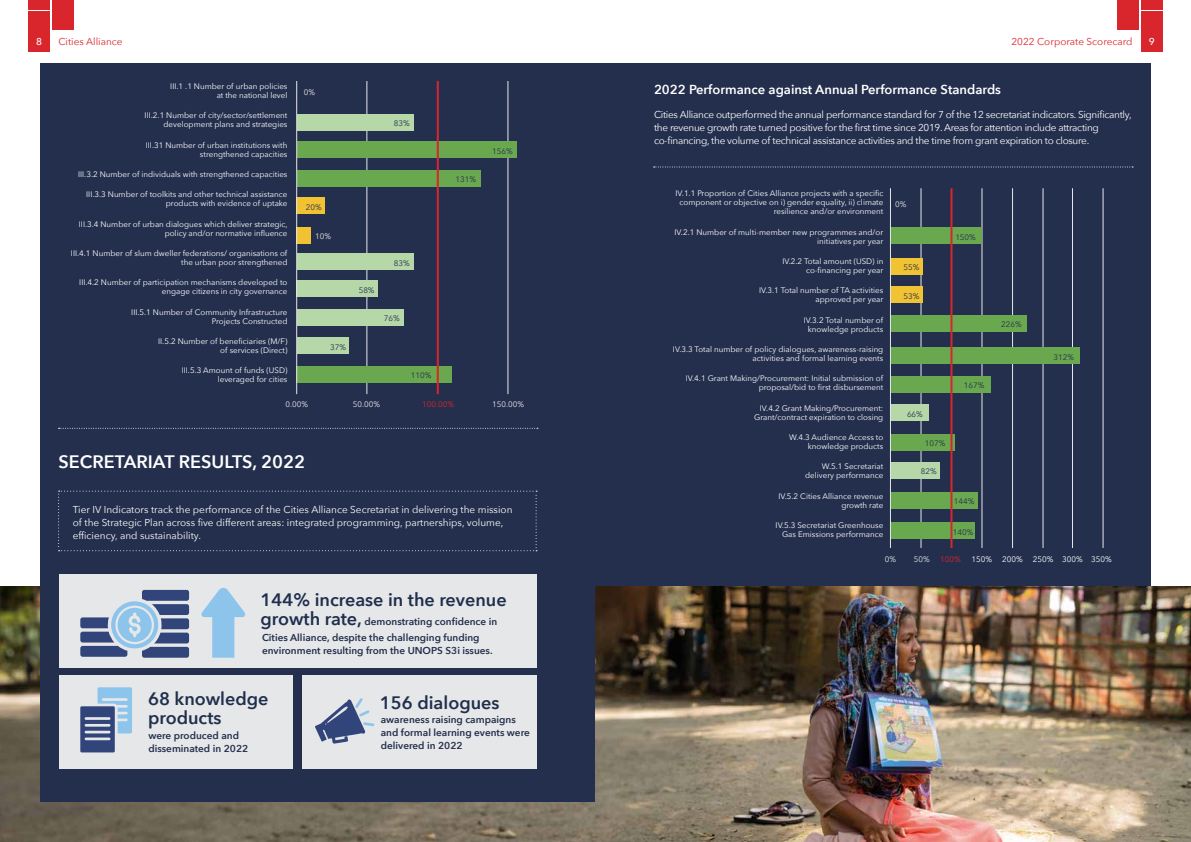
<style>
.page{position:relative;width:1191px;height:842px;background:#fff}
.page>*{position:absolute;margin:0;border:0;box-sizing:border-box;transform-origin:0 0}
.t1{font:600 18px/19px "Avenir Next";color:#1f2f4d}
.t2{font:600 18px "Avenir Next";color:#fff}
.t3{font:600 13px "Avenir Next";color:#fff}
.t4{font:10px/13px "Avenir Next";letter-spacing:-.03em;color:#fff}
.t5{font:600 10px/13px "Avenir Next";color:#242f4d}
.t6{font:10px/13px "Avenir Next";color:#fff}
.t7{font:10px "Avenir Next";color:#d9252c}
.t8{font:500 10px "Avenir Next";color:#fff}
.t9{font:8px/9px "Avenir Next";color:#fff;text-align:right}
.t10{font:8px "Avenir Next";color:#242f4d}
.t11{font:8px "Avenir Next";color:#e6e7e8}
.t12{font:8px "Avenir Next";color:#d9252c}
.s1{font-size:18px;color:#1f2f4d}
</style>
<div class="page">
<div style="left:28px;top:0;width:22px;height:10px;background:#d9252c"></div>
<div style="left:52px;top:0;width:22px;height:30px;background:#d9252c"></div>
<div style="left:28px;top:11px;width:22px;height:41px;background:#d9252c"></div>
<div style="left:1140px;top:0;width:22px;height:10px;background:#d9252c"></div>
<div style="left:1117px;top:0;width:22px;height:30px;background:#d9252c"></div>
<div style="left:1140px;top:11px;width:22px;height:41px;background:#d9252c"></div>
<img style="left:0;top:587px;width:595px;height:255px">
<div style="left:41px;top:63px;width:1110px;height:739px;background:#242f4d"></div>
<hr style="left:367px;top:81px;width:1px;height:313px;background:#e6e7e8">
<hr style="left:508px;top:81px;width:1px;height:313px;background:#e6e7e8">
<div style="left:297px;top:114px;width:116px;height:17px;background:#b6d7a8"></div>
<div style="left:297px;top:253px;width:116px;height:17px;background:#b6d7a8"></div>
<div style="left:297px;top:141px;width:219px;height:17px;background:#6aa84f"></div>
<div style="left:297px;top:280px;width:81px;height:17px;background:#b6d7a8"></div>
<div style="left:297px;top:338px;width:51px;height:16px;background:#b6d7a8"></div>
<div style="left:297px;top:170px;width:183px;height:17px;background:#6aa84f"></div>
<div style="left:297px;top:309px;width:106px;height:17px;background:#b6d7a8"></div>
<div style="left:297px;top:366px;width:155px;height:17px;background:#6aa84f"></div>
<div style="left:297px;top:197px;width:28px;height:17px;background:#f1c232"></div>
<div style="left:297px;top:227px;width:14px;height:17px;background:#f1c232"></div>
<hr style="left:437px;top:81px;width:2px;height:313px;background:#d9252c">
<hr style="left:296px;top:81px;width:1px;height:313px;background:#e6e7e8">
<hr style="left:981px;top:188px;width:1px;height:360px;background:#e6e7e8">
<hr style="left:1072px;top:188px;width:1px;height:360px;background:#e6e7e8">
<hr style="left:921px;top:188px;width:1px;height:360px;background:#e6e7e8">
<hr style="left:1012px;top:188px;width:1px;height:360px;background:#e6e7e8">
<hr style="left:1102px;top:188px;width:1px;height:360px;background:#e6e7e8">
<hr style="left:1042px;top:188px;width:1px;height:360px;background:#e6e7e8">
<svg style="left:59px;top:428px;width:479px;height:1px"></svg>
<div style="left:59px;top:575px;width:478px;height:93px;background:#e6e7e8"></div>
<div style="left:59px;top:675px;width:234px;height:93px;background:#e6e7e8"></div>
<div style="left:302px;top:675px;width:235px;height:93px;background:#e6e7e8"></div>
<svg style="left:58px;top:491px;width:479px;height:60px"></svg>
<div style="left:890px;top:227px;width:92px;height:17px;background:#6aa84f"></div>
<div style="left:890px;top:286px;width:32px;height:17px;background:#f1c232"></div>
<div style="left:890px;top:434px;width:65px;height:17px;background:#6aa84f"></div>
<div style="left:890px;top:347px;width:189px;height:17px;background:#6aa84f"></div>
<div style="left:890px;top:522px;width:85px;height:17px;background:#6aa84f"></div>
<div style="left:890px;top:258px;width:33px;height:17px;background:#f1c232"></div>
<div style="left:890px;top:404px;width:39px;height:17px;background:#b6d7a8"></div>
<div style="left:890px;top:315px;width:136px;height:17px;background:#6aa84f"></div>
<div style="left:890px;top:492px;width:87px;height:17px;background:#6aa84f"></div>
<div style="left:890px;top:462px;width:49px;height:17px;background:#b6d7a8"></div>
<div style="left:890px;top:376px;width:101px;height:17px;background:#6aa84f"></div>
<hr style="left:890px;top:188px;width:1px;height:360px;background:#e6e7e8">
<hr style="left:950px;top:188px;width:2px;height:360px;background:#d9252c">
<img style="left:595px;top:587px;width:596px;height:255px">
<svg style="left:653px;top:167px;width:480px;height:1px"></svg>
<svg style="left:201px;top:588px;width:44px;height:70px"></svg>
<svg style="left:80px;top:590px;width:109px;height:68px"></svg>
<svg style="left:80px;top:687px;width:52px;height:65px"></svg>
<svg style="left:315px;top:698px;width:59px;height:46px"></svg>
<p class="t8" style="left:36px;top:33px;width:7px">8</p>
<p class="t7" style="left:58px;top:33px;width:66px">Cities Alliance</p>
<p class="t7" style="left:1011px;top:33px;width:123px">2022 Corporate Scorecard</p>
<p class="t8" style="left:1148px;top:33px;width:7px">9</p>
<p class="t9" style="left:170px;top:81px;width:119px">III.1 .1 Number of urban policies at the national level</p>
<p class="t9" style="left:145px;top:111px;width:144px">III.2.1 Number of city/sector/settlement development plans and strategies</p>
<p class="t9" style="left:146px;top:140px;width:143px">III.31 Number of urban institutions with strengthened capacities</p>
<p class="t9" style="left:78px;top:169px;width:211px">III.3.2 Number of individuals with strengthened capacities</p>
<p class="t9" style="left:86px;top:190px;width:203px">III.3.3 Number of toolkits and other technical assistance products with evidence of uptake</p>
<p class="t9" style="left:79px;top:219px;width:210px">III.3.4 Number of urban dialogues which deliver strategic, policy and/or normative influence</p>
<p class="t9" style="left:71px;top:248px;width:218px">III.4.1 Number of slum dweller federations/ organisations of the urban poor strengthened</p>
<p class="t9" style="left:79px;top:278px;width:210px">III.4.2 Number of participation mechanisms developed to engage citizens in city governance</p>
<p class="t9" style="left:131px;top:307px;width:158px">III.5.1 Number of Community Infrastructure<br>Projects Constructed</p>
<p class="t9" style="left:158px;top:336px;width:131px">II.5.2 Number of beneficiaries (M/F) of services (Direct)</p>
<p class="t9" style="left:182px;top:366px;width:107px">III.5.3 Amount of funds (USD) leveraged for cities</p>
<p class="t11" style="left:304px;top:86px;width:13px">0%</p>
<p class="t10" style="left:394px;top:117px;width:17px">83%</p>
<p class="t10" style="left:306px;top:200px;width:17px">20%</p>
<p class="t11" style="left:315px;top:230px;width:17px">10%</p>
<p class="t10" style="left:330px;top:340px;width:17px">37%</p>
<p class="t10" style="left:359px;top:283px;width:17px">58%</p>
<p class="t10" style="left:394px;top:256px;width:17px">83%</p>
<p class="t10" style="left:384px;top:312px;width:17px">76%</p>
<p class="t10" style="left:411px;top:369px;width:22px">110%</p>
<p class="t10" style="left:455px;top:173px;width:22px">131%</p>
<p class="t11" style="left:285px;top:397px;width:24px">0.00%</p>
<p class="t11" style="left:353px;top:397px;width:29px">50.00%</p>
<p class="t12" style="left:422px;top:397px;width:33px">100.00%</p>
<p class="t10" style="left:492px;top:144px;width:22px">156%</p>
<p class="t11" style="left:492px;top:397px;width:33px">150.00%</p>
<h1 class="t2" style="left:59px;top:446px;width:248px">SECRETARIAT RESULTS, 2022</h1>
<p class="t6" style="left:73px;top:502px;width:441px">Tier IV Indicators track the performance of the Cities Alliance Secretariat in delivering the mission of the Strategic Plan across five different areas: integrated programming, partnerships, volume, efficiency, and sustainability.</p>
<h1 class="t1" style="left:260px;top:590px;width:248px">144% increase in the revenue</h1>
<p class="t5" style="left:260px;top:615px;width:238px"><span class="s1">growth rate,</span> demonstrating confidence in</p>
<p class="t5" style="left:262px;top:631px;width:232px">Cities Alliance, despite the challenging funding environment resulting from the UNOPS S3i issues.</p>
<h1 class="t1" style="left:148px;top:689px;width:122px">68 knowledge products</h1>
<h1 class="t1" style="left:380px;top:693px;width:121px">156 dialogues</h1>
<p class="t5" style="left:381px;top:713px;width:151px">awareness raising campaigns and formal learning events were delivered in 2022</p>
<p class="t5" style="left:148px;top:728px;width:101px">were produced and disseminated in 2022</p>
<h2 class="t3" style="left:654px;top:78px;width:348px">2022 Performance against Annual Performance Standards</h2>
<p class="t4" style="left:654px;top:108px;width:479px">Cities Alliance outperformed the annual performance standard for 7 of the 12 secretariat indicators. Significantly, the revenue growth rate turned positive for the first time since 2019. Areas for attention include attracting co-financing, the volume of technical assistance activities and the time from grant expiration to closure.</p>
<p class="t9" style="left:675px;top:189px;width:209px">IV.1.1 Proportion of Cities Alliance projects with a specific component or objective on i) gender equality, ii) climate resilience and/or environment</p>
<p class="t9" style="left:674px;top:227px;width:210px">IV.2.1 Number of multi-member new programmes and/or initiatives per year</p>
<p class="t9" style="left:782px;top:256px;width:102px">IV.2.2 Total amount (USD) in co-financing per year</p>
<p class="t9" style="left:759px;top:286px;width:126px">IV.3.1 Total number of TA activities approved per year</p>
<p class="t9" style="left:804px;top:315px;width:81px;text-align:center">IV.3.2 Total number of knowledge products</p>
<p class="t9" style="left:673px;top:344px;width:212px">IV.3.3 Total number of policy dialogues, awareness-raising activities and formal learning events</p>
<p class="t9" style="left:686px;top:374px;width:199px">IV.4.1 Grant Making/Procurement: Initial submission of proposal/bid to first disbursement</p>
<p class="t9" style="left:754px;top:403px;width:131px">IV.4.2 Grant Making/Procurement:<br>Grant/contract expiration to closing</p>
<p class="t9" style="left:789px;top:432px;width:96px">W.4.3 Audience Access to knowledge products</p>
<p class="t9" style="left:805px;top:462px;width:80px">W.5.1 Secretariat delivery performance</p>
<p class="t9" style="left:778px;top:491px;width:106px">IV.5.2 Cities Alliance revenue growth rate</p>
<p class="t9" style="left:775px;top:520px;width:109px">IV.5.3 Secretariat Greenhouse<br>Gas Emissions performance</p>
<p class="t11" style="left:895px;top:198px;width:13px">0%</p>
<p class="t10" style="left:903px;top:261px;width:17px">55%</p>
<p class="t10" style="left:903px;top:289px;width:17px">53%</p>
<p class="t10" style="left:955px;top:230px;width:22px">150%</p>
<p class="t10" style="left:907px;top:407px;width:17px">66%</p>
<p class="t10" style="left:925px;top:437px;width:22px">107%</p>
<p class="t10" style="left:921px;top:465px;width:17px">82%</p>
<p class="t10" style="left:964px;top:379px;width:22px">167%</p>
<p class="t10" style="left:954px;top:495px;width:22px">144%</p>
<p class="t10" style="left:953px;top:525px;width:22px">140%</p>
<p class="t10" style="left:1001px;top:318px;width:22px">226%</p>
<p class="t10" style="left:1053px;top:350px;width:22px">312%</p>
<p class="t11" style="left:884px;top:552px;width:13px">0%</p>
<p class="t11" style="left:913px;top:552px;width:17px">50%</p>
<p class="t12" style="left:940px;top:552px;width:22px">100%</p>
<p class="t9" style="left:971px;top:554px;width:53px">150% 200%</p>
<p class="t9" style="left:1032px;top:554px;width:80px">250% 300% 350%</p>
</div>
